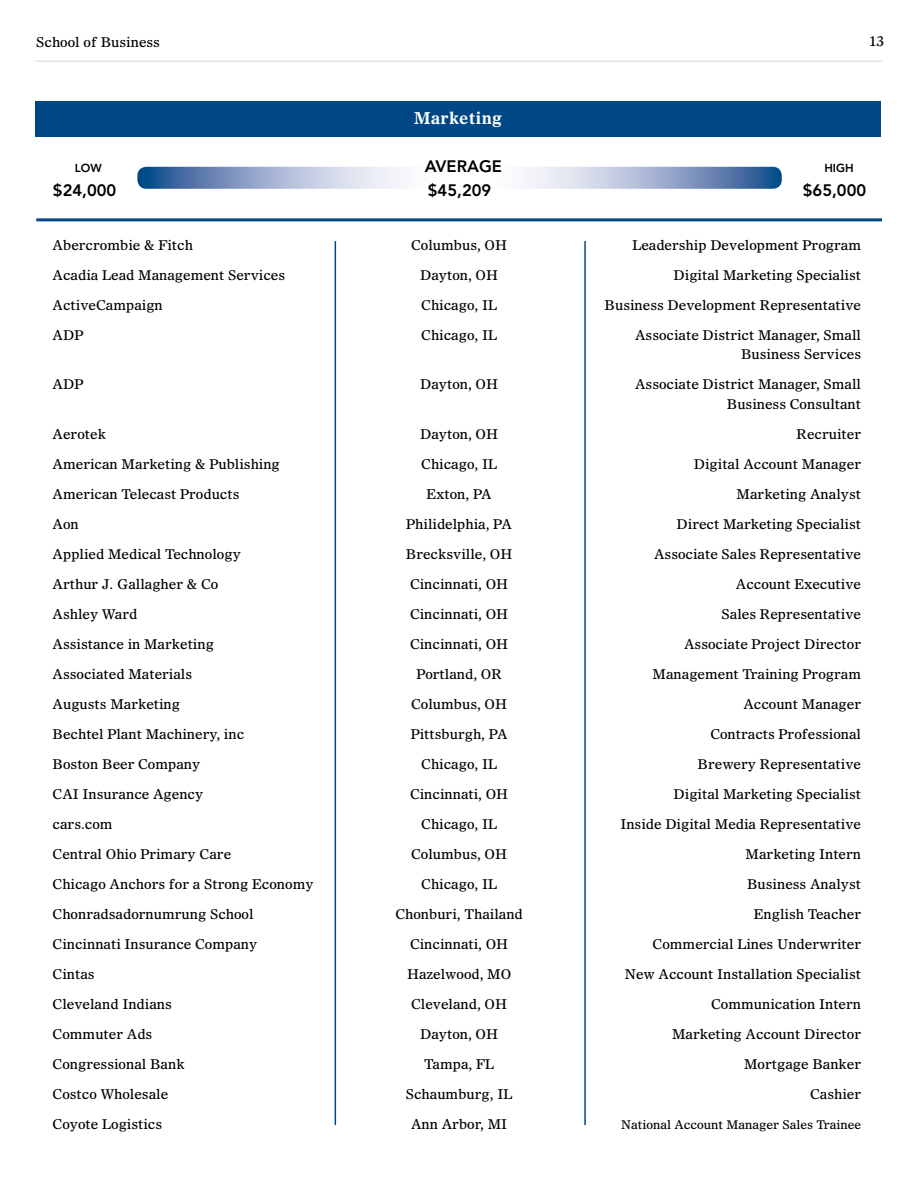
<style>
.page{position:relative;width:918px;height:1188px;background:#fff}
.page>*{position:absolute;margin:0;border:0;box-sizing:border-box;transform-origin:0 0}
.t1{font:800 16.5px/24px "Avenir LT Std";color:#000101}
.t2{font:700 16.5px "Olympian LT Std";letter-spacing:.02em;color:#fff}
.t3{font:13.5px/19.5px "Olympian LT Std";color:#000;text-align:right}
.t4{font:13.5px "Olympian LT Std";color:#000101}
.t5{font:12px "Olympian LT Std";color:#000}
.t6{font:800 11.55px "Avenir LT Std";color:#000101}
</style>
<div class="page">
<hr style="left:35px;top:60px;width:847px;height:2px;background:#e2e3e4">
<div style="left:35px;top:101px;width:846px;height:36px;background:#004785"></div>
<hr style="left:36px;top:218px;width:846px;height:3px;background:#004785">
<svg style="left:137px;top:167px;width:645px;height:22px"></svg>
<hr style="left:584px;top:241px;width:2px;height:884px;background:#004785">
<hr style="left:335px;top:241px;width:1px;height:884px;background:#004785">
<p class="t4" style="left:36px;top:34px;width:125px">School of Business</p>
<p class="t6" style="left:75px;top:161px;width:28px">low</p>
<p class="t1" style="left:53px;top:178px;width:65px">$24,000</p>
<p class="t2" style="left:414px;top:108px;width:89px">Marketing</p>
<p class="t1" style="left:425px;top:154px;width:79px">AVERAGE $45,209</p>
<p class="t4" style="left:869px;top:32px;width:17px">13</p>
<p class="t6" style="left:824px;top:161px;width:31px">high</p>
<p class="t1" style="left:803px;top:178px;width:65px">$65,000</p>
<p class="t3" style="left:53px;top:235px;width:142px">Abercrombie &amp; Fitch</p>
<p class="t3" style="left:411px;top:235px;width:97px">Columbus, OH</p>
<p class="t3" style="left:632px;top:235px;width:230px">Leadership Development Program</p>
<p class="t3" style="left:53px;top:265px;width:234px">Acadia Lead Management Services</p>
<p class="t3" style="left:420px;top:265px;width:80px">Dayton, OH</p>
<p class="t3" style="left:674px;top:265px;width:189px">Digital Marketing Specialist</p>
<p class="t3" style="left:53px;top:295px;width:112px">ActiveCampaign</p>
<p class="t3" style="left:421px;top:295px;width:77px">Chicago, IL</p>
<p class="t3" style="left:605px;top:295px;width:258px">Business Development Representative</p>
<p class="t3" style="left:53px;top:325px;width:32px">ADP</p>
<p class="t3" style="left:421px;top:325px;width:77px">Chicago, IL</p>
<p class="t3" style="left:635px;top:325px;width:228px">Associate District Manager, Small<br>Business Services</p>
<p class="t3" style="left:53px;top:374px;width:32px">ADP</p>
<p class="t3" style="left:420px;top:374px;width:80px">Dayton, OH</p>
<p class="t3" style="left:635px;top:374px;width:228px">Associate District Manager, Small<br>Business Consultant</p>
<p class="t3" style="left:53px;top:424px;width:55px">Aerotek</p>
<p class="t3" style="left:420px;top:424px;width:80px">Dayton, OH</p>
<p class="t3" style="left:797px;top:424px;width:66px">Recruiter</p>
<p class="t3" style="left:53px;top:454px;width:229px">American Marketing &amp; Publishing</p>
<p class="t3" style="left:421px;top:454px;width:77px">Chicago, IL</p>
<p class="t3" style="left:694px;top:454px;width:169px">Digital Account Manager</p>
<p class="t3" style="left:53px;top:484px;width:188px">American Telecast Products</p>
<p class="t3" style="left:427px;top:484px;width:67px">Exton, PA</p>
<p class="t3" style="left:737px;top:484px;width:126px">Marketing Analyst</p>
<p class="t3" style="left:53px;top:514px;width:28px">Aon</p>
<p class="t3" style="left:406px;top:514px;width:107px">Philidelphia, PA</p>
<p class="t3" style="left:677px;top:514px;width:186px">Direct Marketing Specialist</p>
<p class="t3" style="left:53px;top:544px;width:190px">Applied Medical Technology</p>
<p class="t3" style="left:406px;top:544px;width:108px">Brecksville, OH</p>
<p class="t3" style="left:654px;top:544px;width:209px">Associate Sales Representative</p>
<p class="t3" style="left:53px;top:574px;width:167px">Arthur J. Gallagher &amp; Co</p>
<p class="t3" style="left:410px;top:574px;width:100px">Cincinnati, OH</p>
<p class="t3" style="left:736px;top:574px;width:127px">Account Executive</p>
<p class="t3" style="left:53px;top:604px;width:86px">Ashley Ward</p>
<p class="t3" style="left:410px;top:604px;width:100px">Cincinnati, OH</p>
<p class="t3" style="left:722px;top:604px;width:141px">Sales Representative</p>
<p class="t3" style="left:53px;top:634px;width:163px">Assistance in Marketing</p>
<p class="t3" style="left:410px;top:634px;width:100px">Cincinnati, OH</p>
<p class="t3" style="left:684px;top:634px;width:179px">Associate Project Director</p>
<p class="t3" style="left:53px;top:664px;width:141px">Associated Materials</p>
<p class="t3" style="left:416px;top:664px;width:87px">Portland, OR</p>
<p class="t3" style="left:653px;top:664px;width:210px">Management Training Program</p>
<p class="t3" style="left:53px;top:694px;width:129px">Augusts Marketing</p>
<p class="t3" style="left:411px;top:694px;width:97px">Columbus, OH</p>
<p class="t3" style="left:743px;top:694px;width:119px">Account Manager</p>
<p class="t3" style="left:53px;top:724px;width:193px">Bechtel Plant Machinery, inc</p>
<p class="t3" style="left:411px;top:724px;width:98px">Pittsburgh, PA</p>
<p class="t3" style="left:710px;top:724px;width:152px">Contracts Professional</p>
<p class="t3" style="left:53px;top:754px;width:149px">Boston Beer Company</p>
<p class="t3" style="left:421px;top:754px;width:77px">Chicago, IL</p>
<p class="t3" style="left:698px;top:754px;width:165px">Brewery Representative</p>
<p class="t3" style="left:53px;top:784px;width:152px">CAI Insurance Agency</p>
<p class="t3" style="left:410px;top:784px;width:100px">Cincinnati, OH</p>
<p class="t3" style="left:674px;top:784px;width:189px">Digital Marketing Specialist</p>
<p class="t3" style="left:53px;top:814px;width:62px">cars.com</p>
<p class="t3" style="left:421px;top:814px;width:77px">Chicago, IL</p>
<p class="t3" style="left:620px;top:814px;width:242px">Inside Digital Media Representative</p>
<p class="t3" style="left:53px;top:844px;width:180px">Central Ohio Primary Care</p>
<p class="t3" style="left:411px;top:844px;width:97px">Columbus, OH</p>
<p class="t3" style="left:746px;top:844px;width:117px">Marketing Intern</p>
<p class="t3" style="left:53px;top:874px;width:263px">Chicago Anchors for a Strong Economy</p>
<p class="t3" style="left:421px;top:874px;width:77px">Chicago, IL</p>
<p class="t3" style="left:747px;top:874px;width:116px">Business Analyst</p>
<p class="t3" style="left:53px;top:904px;width:203px">Chonradsadornumrung School</p>
<p class="t3" style="left:395px;top:904px;width:129px">Chonburi, Thailand</p>
<p class="t3" style="left:754px;top:904px;width:109px">English Teacher</p>
<p class="t3" style="left:53px;top:934px;width:206px">Cincinnati Insurance Company</p>
<p class="t3" style="left:410px;top:934px;width:100px">Cincinnati, OH</p>
<p class="t3" style="left:653px;top:934px;width:210px">Commercial Lines Underwriter</p>
<p class="t3" style="left:53px;top:964px;width:43px">Cintas</p>
<p class="t3" style="left:407px;top:964px;width:106px">Hazelwood, MO</p>
<p class="t3" style="left:625px;top:964px;width:238px">New Account Installation Specialist</p>
<p class="t3" style="left:53px;top:994px;width:121px">Cleveland Indians</p>
<p class="t3" style="left:411px;top:994px;width:98px">Cleveland, OH</p>
<p class="t3" style="left:711px;top:994px;width:151px">Communication Intern</p>
<p class="t3" style="left:53px;top:1024px;width:101px">Commuter Ads</p>
<p class="t3" style="left:420px;top:1024px;width:80px">Dayton, OH</p>
<p class="t3" style="left:672px;top:1024px;width:191px">Marketing Account Director</p>
<p class="t3" style="left:53px;top:1054px;width:134px">Congressional Bank</p>
<p class="t3" style="left:424px;top:1054px;width:71px">Tampa, FL</p>
<p class="t3" style="left:744px;top:1054px;width:119px">Mortgage Banker</p>
<p class="t3" style="left:53px;top:1084px;width:117px">Costco Wholesale</p>
<p class="t3" style="left:406px;top:1084px;width:108px">Schaumburg, IL</p>
<p class="t3" style="left:810px;top:1084px;width:53px">Cashier</p>
<p class="t3" style="left:53px;top:1114px;width:111px">Coyote Logistics</p>
<p class="t3" style="left:411px;top:1114px;width:98px">Ann Arbor, MI</p>
<p class="t5" style="left:621px;top:1117px;width:242px">National Account Manager Sales Trainee</p>
</div>
